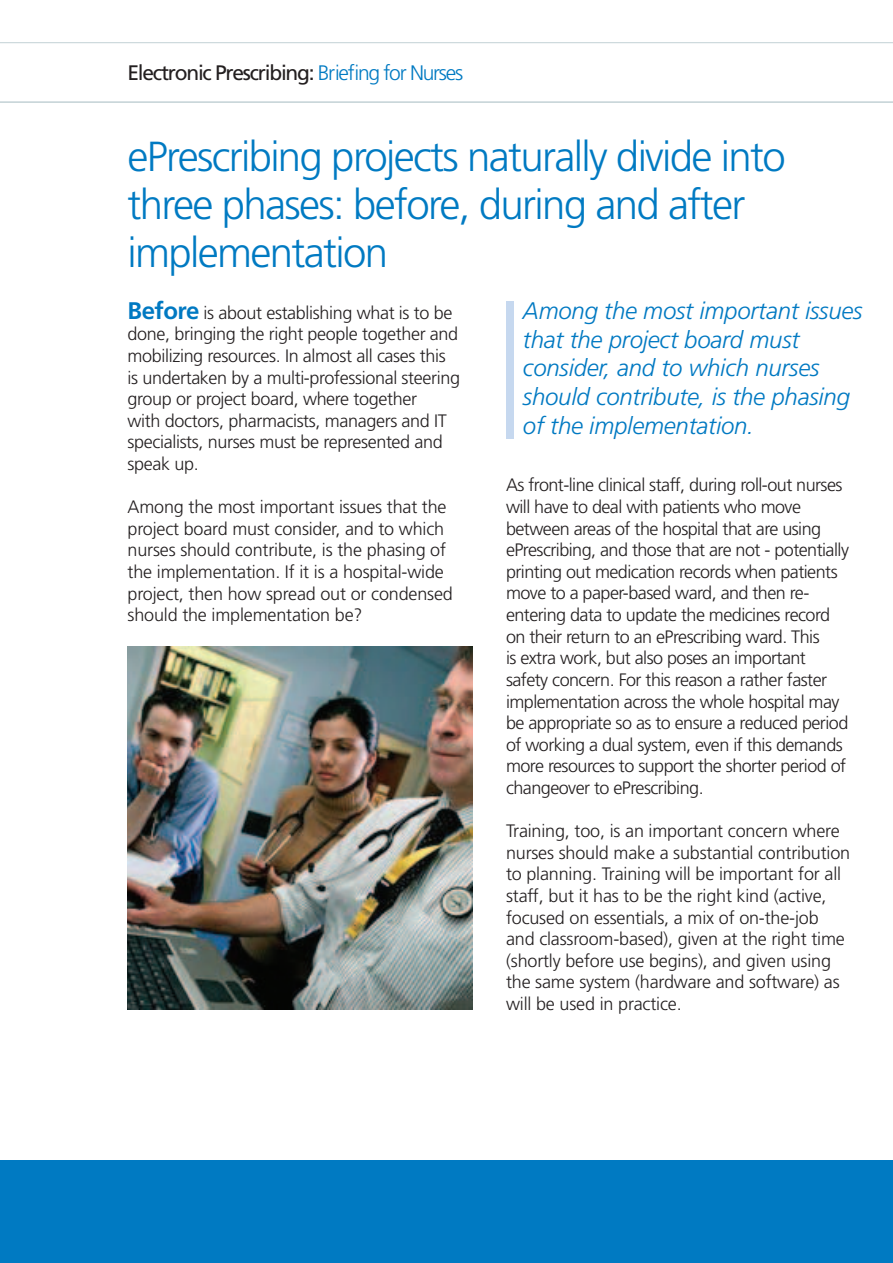
<style>
.page{position:relative;width:893px;height:1263px;background:#fff}
.page>*{position:absolute;margin:0;border:0;box-sizing:border-box;transform-origin:0 0}
.Heading{font:300 42px/48px "Frutiger LT Std";letter-spacing:-.04em;color:#007ac2}
.Shouter{font:italic 300 24px/28.8px "Frutiger LT Std";letter-spacing:-.01em;color:#0079c2}
.t1{font:21px "Frutiger LT Std";letter-spacing:-.06em;color:#231f20}
.Body_copy{font:300 18px/21.6px "Frutiger LT Std";letter-spacing:-.02em;color:#231f20}
.s1{font-weight:300;color:#007ac2}
.s2{font-weight:700;font-size:24px;color:#0079c2}
</style>
<div class="page">
<div style="left:506px;top:301px;width:7px;height:138px;background:#c6d8ef"></div>
<img style="left:128px;top:646px;width:344px;height:364px">
<div style="left:0;top:1161px;width:893px;height:102px;background:#007ac2"></div>
<hr style="left:0;top:42px;width:893px;height:1px;background:#c2d1d5">
<hr style="left:0;top:101px;width:893px;height:2px;background:#c2d1d5">
<p class="t1" style="left:128px;top:60px;width:337px">Electronic Prescribing: <span class="s1">Briefing for Nurses</span></p>
<p class="Heading" style="left:128px;top:133px;width:660px">ePrescribing projects naturally divide into three phases: before, during and after implementation</p>
<p class="Body_copy" style="left:128px;top:302px;width:334px"><span class="s2">Before</span> is about establishing what is to be done, bringing the right people together and mobilizing resources. In almost all cases this is undertaken by a multi-professional steering group or project board, where together<br>with doctors, pharmacists, managers and IT specialists, nurses must be represented and speak up.</p>
<p class="Body_copy" style="left:128px;top:496px;width:327px">Among the most important issues that the project board must consider, and to which nurses should contribute, is the phasing of the implementation. If it is a hospital-wide project, then how spread out or condensed should the implementation be?</p>
<p class="Shouter" style="left:523px;top:296px;width:341px">Among the most important issues that the project board must consider, and to which nurses should contribute, is the phasing of the implementation.</p>
<p class="Body_copy" style="left:506px;top:475px;width:344px">As front-line clinical staff, during roll-out nurses will have to deal with patients who move between areas of the hospital that are using ePrescribing, and those that are not - potentially printing out medication records when patients move to a paper-based ward, and then re&shy;entering data to update the medicines record on their return to an ePrescribing ward. This<br>is extra work, but also poses an important safety concern. For this reason a rather faster implementation across the whole hospital may be appropriate so as to ensure a reduced period of working a dual system, even if this demands more resources to support the shorter period of changeover to ePrescribing.</p>
<p class="Body_copy" style="left:506px;top:820px;width:346px">Training, too, is an important concern where nurses should make a substantial contribution to planning. Training will be important for all staff, but it has to be the right kind (active, focused on essentials, a mix of on-the-job and classroom-based), given at the right time (shortly before use begins), and given using the same system (hardware and software) as will be used in practice.</p>
</div>
